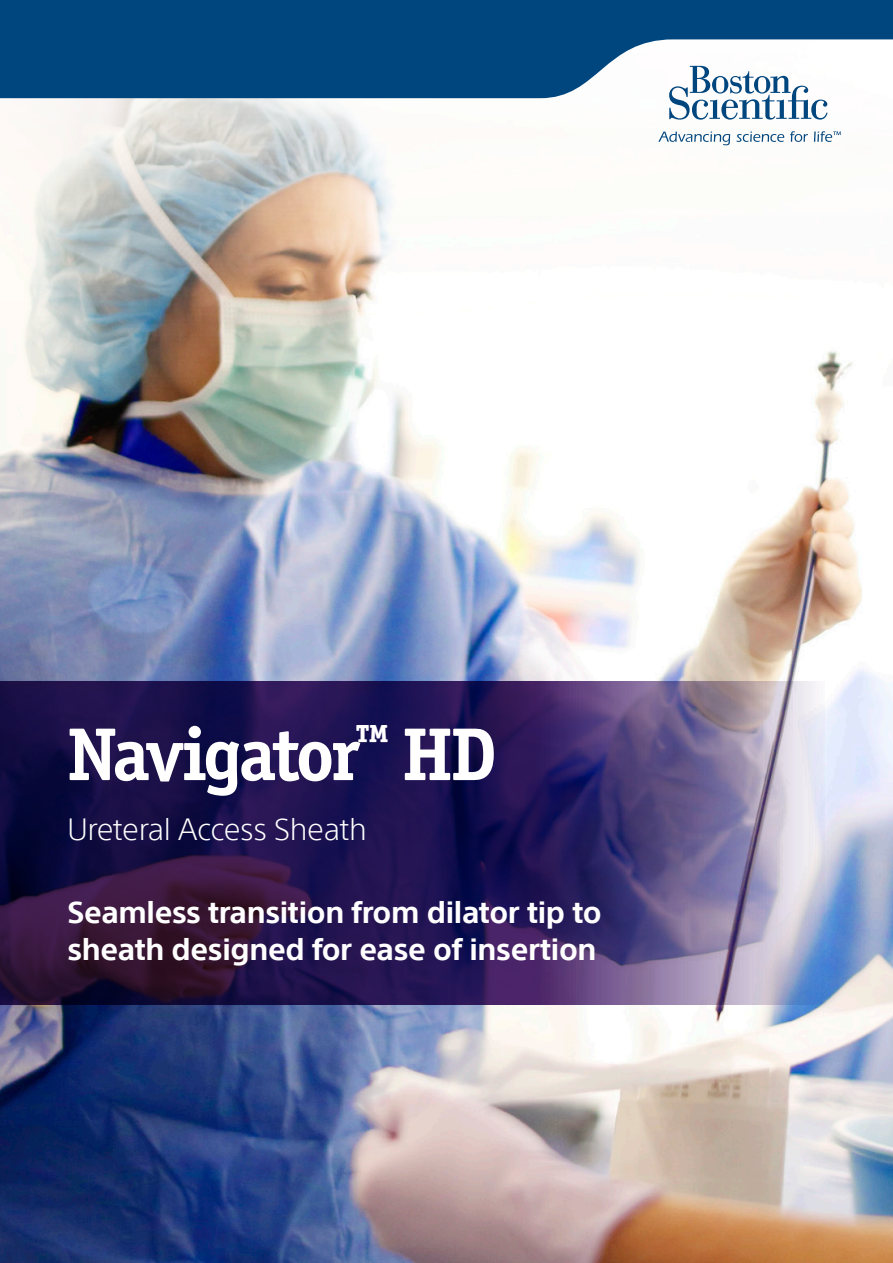
<style>
.page{position:relative;width:893px;height:1263px;background:#fff}
.page>*{position:absolute;margin:0;border:0;box-sizing:border-box;transform-origin:0 0}
.product_name{font:700 75px "Officina Ser ITC Std";letter-spacing:-.035em;color:#fff}
.t1{font:700 30px/37.5px "SST";letter-spacing:-.01em;color:#fff}
.product_descriptor{font:300 30px "SST";letter-spacing:-.01em;color:#fff}
</style>
<div class="page">
<img style="left:0;top:98px;width:893px;height:1165px">
<svg style="left:0;top:681px;width:825px;height:324px"></svg>
<svg style="left:669px;top:98px;width:158px;height:22px"></svg>
<svg style="left:658px;top:132px;width:72px;height:13px"></svg>
<svg style="left:737px;top:132px;width:47px;height:10px"></svg>
<svg style="left:790px;top:131px;width:18px;height:11px"></svg>
<svg style="left:814px;top:131px;width:27px;height:11px"></svg>
<svg style="left:0;top:0;width:893px;height:98px;fill:#00467e"></svg>
<p class="product_name" style="left:68px;top:708px;width:431px">Navigator<sup>™</sup> HD</p>
<p class="product_descriptor" style="left:68px;top:812px;width:301px">Ureteral Access Sheath</p>
<p class="t1" style="left:68px;top:893px;width:536px">Seamless transition from dilator tip to sheath designed for ease of insertion</p>
</div>
